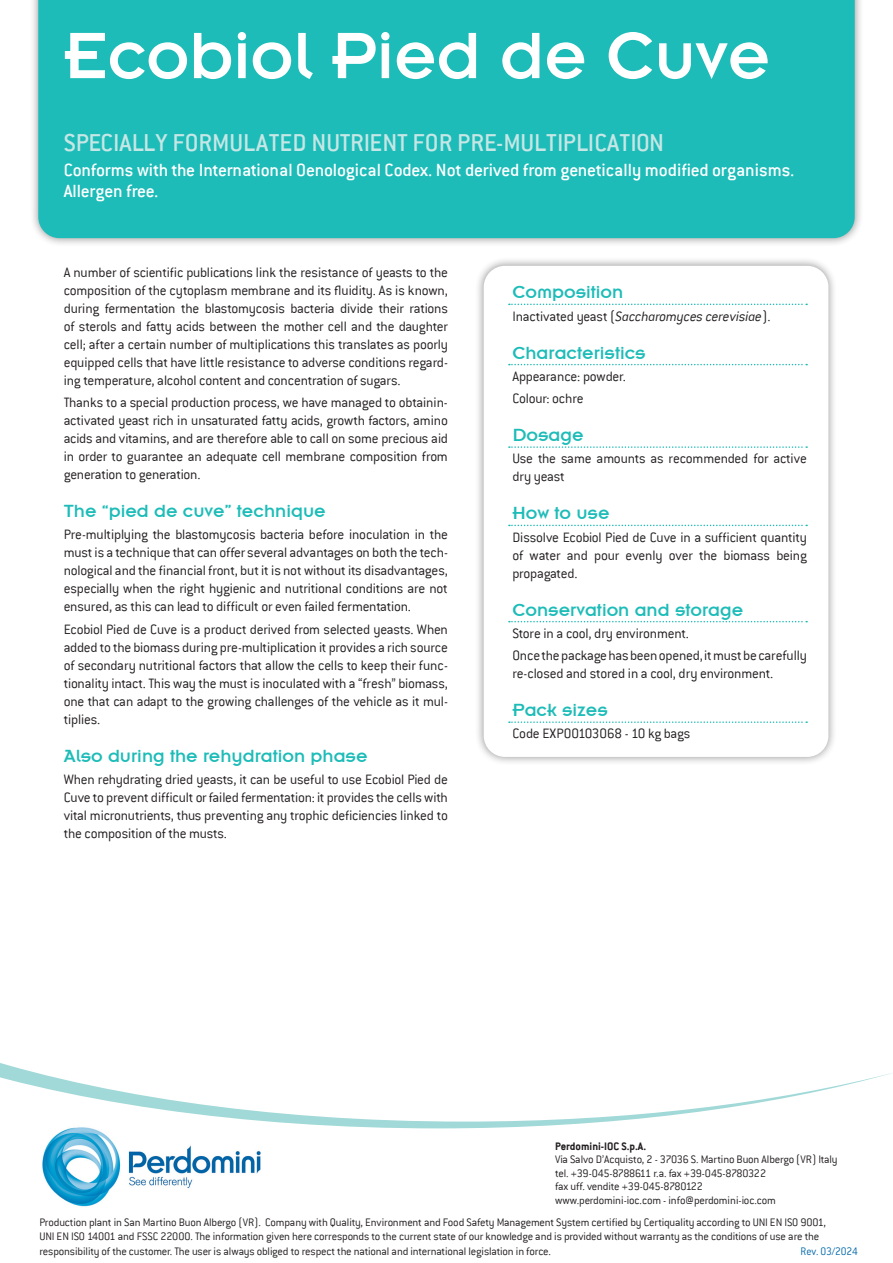
<style>
.page{position:relative;width:893px;height:1263px;background:#fff}
.page>*{position:absolute;margin:0;border:0;box-sizing:border-box;transform-origin:0 0}
.t1{font:72px "Insignia";color:#fff}
.t2{font:500 27px "Conduit ITC";color:#c6e7e6}
.t3{font:19.5px "Insignia A";color:#1dbcb8}
.t4{font:500 19.5px/21px "Conduit ITC";color:#fff}
.t5{font:300 15px/18px "Conduit ITC";letter-spacing:-.015em;color:#231f20;text-align:justify}
.t6{font:italic 300 15px "Conduit ITC";letter-spacing:-.015em;color:#231f20}
.pié_pagina{font:300 12px/14.4px "Conduit ITC";letter-spacing:-.015em;color:#231f20}
.pié_pagina-2{font:300 12px "Conduit ITC";letter-spacing:-.035em;color:#231f20}
.pié_pagina-3{font:700 12px "Conduit ITC";color:#231f20}
.t7{font:12px "Conduit ITC Light";letter-spacing:-.01em;color:#0068a9;scale:.95 1}
.s1{font-style:normal}
</style>
<div class="page">
<div style="left:29px;top:0;width:835px;height:247px;background:#231f20;opacity:.5"></div>
<div style="left:38px;top:0;width:817px;height:238px;background:#1dbcb8"></div>
<svg style="left:0;top:1063px;width:892px;height:65px"></svg>
<div style="left:475px;top:257px;width:363px;height:509px;background:#231f20;opacity:.5"></div>
<div style="left:484px;top:266px;width:344px;height:491px;background:#fff;border-radius:21px"></div>
<svg style="left:509px;top:304px;width:298px;height:1px"></svg>
<svg style="left:509px;top:364px;width:298px;height:1px"></svg>
<svg style="left:509px;top:446px;width:298px;height:2px"></svg>
<svg style="left:509px;top:525px;width:298px;height:1px"></svg>
<svg style="left:509px;top:621px;width:298px;height:1px"></svg>
<svg style="left:509px;top:721px;width:298px;height:2px"></svg>
<img style="left:38px;top:1124px;width:224px;height:83px">
<p class="t1" style="left:64px;top:19px;width:708px">Ecobiol Pied de Cuve</p>
<p class="t2" style="left:64px;top:127px;width:602px">SPECIALLY FORMULATED NUTRIENT FOR PRE-MULTIPLICATION</p>
<p class="t4" style="left:64px;top:159px;width:732px">Conforms with the International Oenological Codex. Not derived from genetically modified organisms.<br>Allergen free.</p>
<p class="t5" style="left:64px;top:263px;width:386px">A number of scientific publications link the resistance of yeasts to the composition of the cytoplasm membrane and its fluidity. As is known, during fermentation the blastomycosis bacteria divide their rations of sterols and fatty acids between the mother cell and the daughter cell; after a certain number of multiplications this translates as poorly equipped cells that have little resistance to adverse conditions regard&shy;ing temperature, alcohol content and concentration of sugars.</p>
<p class="t5" style="left:64px;top:393px;width:386px">Thanks to a special production process, we have managed to obtainin&shy;activated yeast rich in unsaturated fatty acids, growth factors, amino acids and vitamins, and are therefore able to call on some precious aid in order to guarantee an adequate cell membrane composition from generation to generation.</p>
<p class="t3" style="left:64px;top:501px;width:263px">The “pied de cuve” technique</p>
<p class="t5" style="left:64px;top:526px;width:386px">Pre-multiplying the blastomycosis bacteria before inoculation in the must is a technique that can offer several advantages on both the tech&shy;nological and the financial front, but it is not without its disadvantages, especially when the right hygienic and nutritional conditions are not ensured, as this can lead to difficult or even failed fermentation.</p>
<p class="t5" style="left:64px;top:620px;width:386px">Ecobiol Pied de Cuve is a product derived from selected yeasts. When added to the biomass during pre-multiplication it provides a rich source of secondary nutritional factors that allow the cells to keep their func&shy;tionality intact. This way the must is inoculated with a “fresh” biomass, one that can adapt to the growing challenges of the vehicle as it mul&shy;tiplies.</p>
<p class="t3" style="left:64px;top:746px;width:305px">Also during the rehydration phase</p>
<p class="t5" style="left:64px;top:770px;width:386px">When rehydrating dried yeasts, it can be useful to use Ecobiol Pied de Cuve to prevent difficult or failed fermentation: it provides the cells with vital micronutrients, thus preventing any trophic deficiencies linked to the composition of the musts.</p>
<p class="t3" style="left:512px;top:282px;width:112px">Composition</p>
<p class="t6" style="left:512px;top:308px;width:260px"><span class="s1">Inactivated yeast (</span>Saccharomyces cerevisiae<span class="s1">).</span></p>
<p class="t3" style="left:512px;top:342px;width:135px">Characteristics</p>
<p class="t5" style="left:512px;top:367px;width:115px">Appearance: powder.</p>
<p class="t5" style="left:512px;top:389px;width:73px">Colour: ochre</p>
<p class="t3" style="left:512px;top:425px;width:73px">Dosage</p>
<p class="t5" style="left:512px;top:450px;width:296px">Use the same amounts as recommended for active dry yeast</p>
<p class="t3" style="left:512px;top:503px;width:99px">How to use</p>
<p class="t5" style="left:512px;top:528px;width:296px">Dissolve Ecobiol Pied de Cuve in a sufficient quantity of water and pour evenly over the biomass being propagated.</p>
<p class="t3" style="left:512px;top:599px;width:232px">Conservation and storage</p>
<p class="t5" style="left:512px;top:624px;width:178px">Store in a cool, dry environment.</p>
<p class="t5" style="left:512px;top:646px;width:296px">Once the package has been opened, it must be carefully re-closed and stored in a cool, dry environment.</p>
<p class="t3" style="left:512px;top:700px;width:97px">Pack sizes</p>
<p class="t5" style="left:512px;top:725px;width:179px">Code EXP00103068 - 10 kg bags</p>
<p class="pié_pagina-3" style="left:555px;top:1139px;width:93px">Perdomini-IOC S.p.A.</p>
<p class="pié_pagina" style="left:555px;top:1152px;width:284px">Via Salvo D’Acquisto, 2 - 37036 S. Martino Buon Albergo (VR) Italy</p>
<p class="pié_pagina-2" style="left:555px;top:1167px;width:212px">tel. +39-045-8788611 r.a. fax +39-045-8780322</p>
<p class="pié_pagina" style="left:555px;top:1179px;width:149px">fax uff. vendite +39-045-8780122</p>
<p class="pié_pagina" style="left:555px;top:1193px;width:222px">www.perdomini-ioc.com - info@perdomini-ioc.com</p>
<p class="pié_pagina" style="left:39px;top:1215px;width:788px">Production plant in San Martino Buon Albergo (VR). Company with Quality, Environment and Food Safety Management System certified by Certiquality according to UNI EN ISO 9001,<br>UNI EN ISO 14001 and FSSC 22000. The information given here corresponds to the current state of our knowledge and is provided without warranty as the conditions of use are the responsibility of the customer. The user is always obliged to respect the national and international legislation in force.</p>
<p class="t7" style="left:801px;top:1244px;width:62px">Rev. 03/2024</p>
</div>
